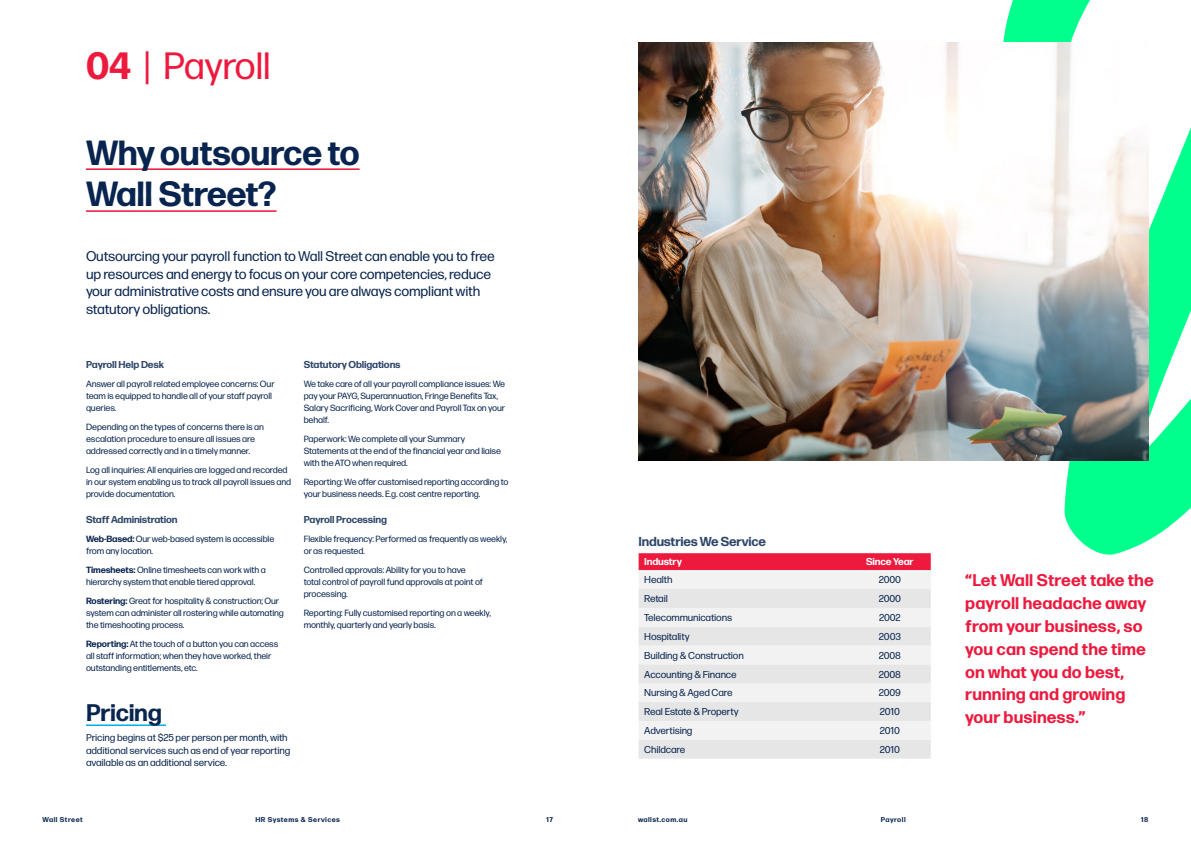
<style>
.page{position:relative;width:1191px;height:842px;background:#fff}
.page>*{position:absolute;margin:0;border:0;box-sizing:border-box;transform-origin:0 0}
._01_SmallHeadline{font:38px "Forma DJR Micro";letter-spacing:-.015em;color:#ed1a3e}
._01_SmallHeadline-2{font:700 34.9px/41.9px "Forma DJR Micro";letter-spacing:-.015em;color:#08244f}
._01_SmallHeadline-3{font:700 24px "Forma DJR Micro";letter-spacing:-.015em;color:#08244f}
._05_Quote{font:700 16.9px/22.8px "Forma DJR Micro";letter-spacing:.005em;color:#ed1a3e}
._02_IntroPara{font:14px/17.8px "Forma DJR Micro";letter-spacing:-.015em;color:#08244f}
._03_SubHead{font:700 13px "Forma DJR Micro";letter-spacing:-.015em;color:#2d4569}
._04_BodyCopy{font:10px/12.5px "Forma DJR Micro";letter-spacing:-.015em;color:#08244f}
._03_SubHead-2{font:700 10px "Forma DJR Micro";letter-spacing:-.015em;color:#2d4569}
._04_BodyCopy-2{font:700 10px "Forma DJR Micro";letter-spacing:-.015em;color:#fff}
._04_BodyCopy-3{font:9px/12px "Forma DJR Micro";letter-spacing:-.015em;color:#08244f}
._01_SmallHeadline-4{font:700 7px "Forma DJR Micro";letter-spacing:.065em;color:#08244f}
.s1{font-weight:700}
</style>
<div class="page">
<svg style="left:1003px;top:0;width:188px;height:555px"></svg>
<img style="left:638px;top:43px;width:510px;height:418px">
<hr style="left:86px;top:168px;width:273px;height:2px;background:#ed1a3e">
<hr style="left:86px;top:210px;width:190px;height:2px;background:#ed1a3e">
<div style="left:638px;top:553px;width:292px;height:17px;background:#ed1a3e"></div>
<div style="left:638px;top:570px;width:292px;height:19px;background:#f2f2f2"></div>
<svg style="left:639px;top:589px;width:291px;height:170px;fill:#e6e6e6"></svg>
<hr style="left:86px;top:724px;width:80px;height:2px;background:#00aeef">
<p class="_01_SmallHeadline" style="left:86px;top:42px;width:186px"><span class="s1">04</span> | Payroll</p>
<p class="_01_SmallHeadline-2" style="left:86px;top:130px;width:275px">Why outsource to<br>Wall Street?</p>
<p class="_02_IntroPara" style="left:86px;top:247px;width:410px">Outsourcing your payroll function to Wall Street can enable you to free up resources and energy to focus on your core competencies, reduce your administrative costs and ensure you are always compliant with statutory obligations.</p>
<p class="_03_SubHead-2" style="left:86px;top:358px;width:79px">Payroll Help Desk</p>
<p class="_04_BodyCopy-3" style="left:86px;top:378px;width:190px">Answer all payroll related employee concerns: Our team is equipped to handle all of your staff payroll queries.</p>
<p class="_04_BodyCopy-3" style="left:86px;top:421px;width:179px">Depending on the types of concerns there is an escalation procedure to ensure all issues are addressed correctly and in a timely manner.</p>
<p class="_04_BodyCopy-3" style="left:86px;top:464px;width:207px">Log all inquiries: All enquiries are logged and recorded in our system enabling us to track all payroll issues and provide documentation.</p>
<p class="_03_SubHead-2" style="left:86px;top:513px;width:93px">Staff Administration</p>
<p class="_04_BodyCopy-3" style="left:86px;top:533px;width:190px"><span class="s1">Web-Based:</span> Our web-based system is accessible from any location.</p>
<p class="_04_BodyCopy-3" style="left:86px;top:564px;width:181px"><span class="s1">Timesheets:</span> Online timesheets can work with a hierarchy system that enable tiered approval.</p>
<p class="_04_BodyCopy-3" style="left:86px;top:595px;width:199px"><span class="s1">Rostering:</span> Great for hospitality &amp; construction; Our system can administer all rostering while automating the timeshooting process.</p>
<p class="_04_BodyCopy-3" style="left:86px;top:638px;width:194px"><span class="s1">Reporting:</span> At the touch of a button you can access all staff information; when they have worked, their outstanding entitlements, etc.</p>
<p class="_01_SmallHeadline-3" style="left:86px;top:697px;width:77px">Pricing</p>
<p class="_04_BodyCopy" style="left:86px;top:731px;width:206px">Pricing begins at $25 per person per month, with additional services such as end of year reporting available as an additional service.</p>
<p class="_03_SubHead-2" style="left:304px;top:358px;width:98px">Statutory Obligations</p>
<p class="_04_BodyCopy-3" style="left:304px;top:378px;width:203px">We take care of all your payroll compliance issues: We pay your PAYG, Superannuation, Fringe Benefits Tax, Salary Sacrificing, Work Cover and Payroll Tax on your behalf.</p>
<p class="_04_BodyCopy-3" style="left:304px;top:433px;width:199px">Paperwork: We complete all your Summary<br>Statements at the end of the financial year and liaise with the ATO when required.</p>
<p class="_04_BodyCopy-3" style="left:304px;top:476px;width:206px">Reporting: We offer customised reporting according to your business needs. E.g. cost centre reporting.</p>
<p class="_03_SubHead-2" style="left:304px;top:513px;width:85px">Payroll Processing</p>
<p class="_04_BodyCopy-3" style="left:304px;top:533px;width:205px">Flexible frequency: Performed as frequently as weekly, or as requested.</p>
<p class="_04_BodyCopy-3" style="left:304px;top:564px;width:181px">Controlled approvals: Ability for you to have total control of payroll fund approvals at point of processing.</p>
<p class="_04_BodyCopy-3" style="left:304px;top:607px;width:189px">Reporting: Fully customised reporting on a weekly, monthly, quarterly and yearly basis.</p>
<p class="_03_SubHead" style="left:638px;top:533px;width:129px">Industries We Service</p>
<p class="_04_BodyCopy-2" style="left:644px;top:555px;width:39px">Industry</p>
<p class="_04_BodyCopy-2" style="left:866px;top:555px;width:49px">Since Year</p>
<p class="_04_BodyCopy" style="left:644px;top:573px;width:30px">Health</p>
<p class="_04_BodyCopy" style="left:878px;top:573px;width:24px">2000</p>
<p class="_04_BodyCopy" style="left:644px;top:592px;width:25px">Retail</p>
<p class="_04_BodyCopy" style="left:878px;top:592px;width:24px">2000</p>
<p class="_04_BodyCopy" style="left:644px;top:611px;width:89px">Telecommunications</p>
<p class="_04_BodyCopy" style="left:879px;top:611px;width:23px">2002</p>
<p class="_04_BodyCopy" style="left:644px;top:630px;width:47px">Hospitality</p>
<p class="_04_BodyCopy" style="left:879px;top:630px;width:24px">2003</p>
<p class="_04_BodyCopy" style="left:644px;top:649px;width:101px">Building &amp; Construction</p>
<p class="_04_BodyCopy" style="left:878px;top:649px;width:24px">2008</p>
<p class="_04_BodyCopy" style="left:644px;top:667px;width:94px">Accounting &amp; Finance</p>
<p class="_04_BodyCopy" style="left:878px;top:667px;width:24px">2008</p>
<p class="_04_BodyCopy" style="left:644px;top:686px;width:90px">Nursing &amp; Aged Care</p>
<p class="_04_BodyCopy" style="left:878px;top:686px;width:24px">2009</p>
<p class="_04_BodyCopy" style="left:644px;top:705px;width:96px">Real Estate &amp; Property</p>
<p class="_04_BodyCopy" style="left:880px;top:705px;width:22px">2010</p>
<p class="_04_BodyCopy" style="left:644px;top:724px;width:50px">Advertising</p>
<p class="_04_BodyCopy" style="left:880px;top:724px;width:22px">2010</p>
<p class="_04_BodyCopy" style="left:644px;top:743px;width:42px">Childcare</p>
<p class="_04_BodyCopy" style="left:880px;top:743px;width:22px">2010</p>
<p class="_05_Quote" style="left:965px;top:568px;width:190px">“Let Wall Street take the payroll headache away from your business, so you can spend the time on what you do best, running and growing your business.”</p>
<p class="_01_SmallHeadline-4" style="left:43px;top:814px;width:42px">Wall Street</p>
<p class="_01_SmallHeadline-4" style="left:255px;top:814px;width:86px">HR Systems &amp; Services</p>
<p class="_01_SmallHeadline-4" style="left:546px;top:814px;width:8px">17</p>
<p class="_01_SmallHeadline-4" style="left:638px;top:814px;width:51px">wallst.com.au</p>
<p class="_01_SmallHeadline-4" style="left:880px;top:814px;width:26px">Payroll</p>
<p class="_01_SmallHeadline-4" style="left:1141px;top:814px;width:9px">18</p>
</div>
